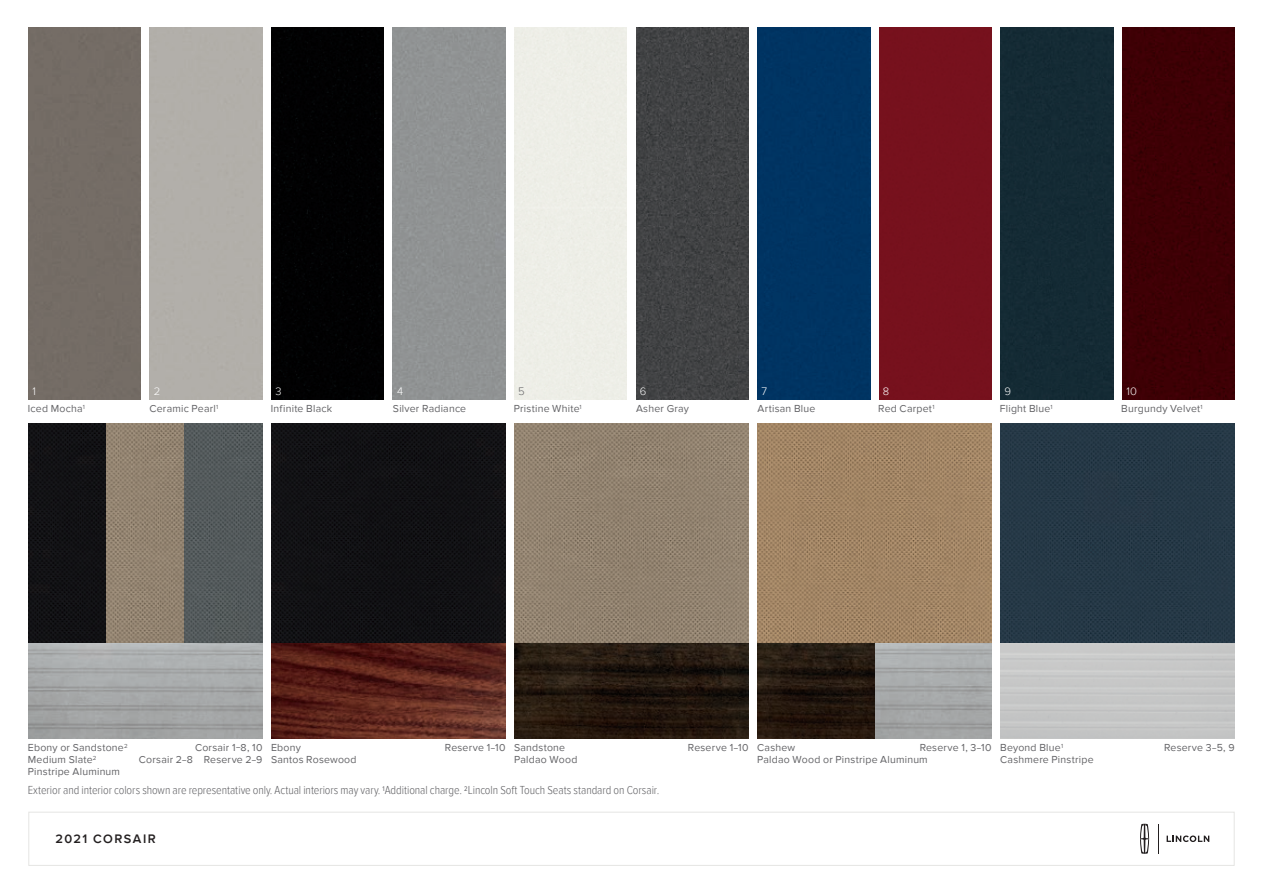
<style>
.page{position:relative;width:1263px;height:893px;background:#fff}
.page>*{position:absolute;margin:0;border:0;box-sizing:border-box;transform-origin:0 0}
.t1{font:600 12.75px "Proxima Nova";letter-spacing:.11em;color:#231f20}
.t2{font:300 12px "Proxima Nova Cond";letter-spacing:-.005em;color:#636366}
.t3{font:300 11.25px "Proxima Nova";color:#fff}
.t4{font:300 11.25px "Proxima Nova";color:#636366}
.t5{font:10.5px/12px "Proxima Nova";letter-spacing:.02em;color:#636366}
</style>
<div class="page">
<svg style="left:1140px;top:824px;width:9px;height:30px"></svg>
<svg style="left:1158px;top:824px;width:1px;height:29px"></svg>
<svg style="left:1166px;top:835px;width:43px;height:7px"></svg>
<div style="left:28px;top:812px;width:1206px;height:54px;border:1px solid #e5e5e3"></div>
<div style="left:28px;top:27px;width:113px;height:372px;background:#746c66"></div>
<div style="left:271px;top:27px;width:113px;height:372px;background:#010102"></div>
<img style="left:636px;top:27px;width:112px;height:372px">
<div style="left:757px;top:27px;width:113px;height:372px;background:#003463"></div>
<div style="left:879px;top:27px;width:112px;height:372px;background:#76111d"></div>
<div style="left:1000px;top:27px;width:113px;height:372px;background:#142a34"></div>
<div style="left:1122px;top:27px;width:112px;height:372px;background:#3e0004"></div>
<img style="left:28px;top:423px;width:234px;height:315px">
<img style="left:514px;top:423px;width:234px;height:315px">
<img style="left:757px;top:423px;width:234px;height:315px">
<img style="left:1000px;top:423px;width:234px;height:315px">
<img style="left:271px;top:423px;width:234px;height:315px">
<p class="t3" style="left:33px;top:385px;width:5px">1</p>
<p class="t3" style="left:154px;top:385px;width:8px">2</p>
<p class="t3" style="left:275px;top:385px;width:8px">3</p>
<p class="t3" style="left:397px;top:385px;width:8px">4</p>
<p class="t4" style="left:518px;top:385px;width:8px">5</p>
<p class="t3" style="left:640px;top:385px;width:8px">6</p>
<p class="t3" style="left:762px;top:385px;width:7px">7</p>
<p class="t3" style="left:883px;top:385px;width:8px">8</p>
<p class="t3" style="left:1004px;top:385px;width:8px">9</p>
<p class="t3" style="left:1126px;top:385px;width:12px">10</p>
<p class="t5" style="left:28px;top:403px;width:59px">Iced Mocha<sup>1</sup></p>
<p class="t5" style="left:149px;top:403px;width:70px">Ceramic Pearl<sup>1</sup></p>
<p class="t5" style="left:271px;top:403px;width:63px">Infinite Black</p>
<p class="t5" style="left:393px;top:403px;width:75px">Silver Radiance</p>
<p class="t5" style="left:514px;top:403px;width:69px">Pristine White<sup>1</sup></p>
<p class="t5" style="left:636px;top:403px;width:55px">Asher Gray</p>
<p class="t5" style="left:757px;top:403px;width:59px">Artisan Blue</p>
<p class="t5" style="left:878px;top:403px;width:58px">Red Carpet<sup>1</sup></p>
<p class="t5" style="left:1000px;top:403px;width:54px">Flight Blue<sup>1</sup></p>
<p class="t5" style="left:1121px;top:403px;width:83px">Burgundy Velvet<sup>1</sup></p>
<p class="t5" style="left:28px;top:742px;width:101px">Ebony or Sandstone<sup>2</sup></p>
<p class="t5" style="left:195px;top:742px;width:69px">Corsair 1–8, 10</p>
<p class="t5" style="left:28px;top:754px;width:70px">Medium Slate<sup>2</sup></p>
<p class="t5" style="left:139px;top:754px;width:125px">Corsair 2–8 Reserve 2–9</p>
<p class="t5" style="left:28px;top:766px;width:94px">Pinstripe Aluminum</p>
<p class="t5" style="left:271px;top:742px;width:31px">Ebony</p>
<p class="t5" style="left:445px;top:742px;width:62px">Reserve 1–10</p>
<p class="t5" style="left:271px;top:754px;width:87px">Santos Rosewood</p>
<p class="t5" style="left:514px;top:742px;width:53px">Sandstone</p>
<p class="t5" style="left:688px;top:742px;width:62px">Reserve 1–10</p>
<p class="t5" style="left:514px;top:754px;width:65px">Paldao Wood</p>
<p class="t5" style="left:757px;top:742px;width:40px">Cashew</p>
<p class="t5" style="left:757px;top:742px;width:236px;text-indent:162px">Reserve 1, 3–10<br>Paldao Wood or Pinstripe Aluminum</p>
<p class="t5" style="left:1000px;top:742px;width:64px">Beyond Blue<sup>1</sup></p>
<p class="t5" style="left:1164px;top:742px;width:72px">Reserve 3–5, 9</p>
<p class="t5" style="left:1000px;top:754px;width:95px">Cashmere Pinstripe</p>
<p class="t2" style="left:28px;top:784px;width:633px">Exterior and interior colors shown are representative only. Actual interiors may vary. <sup>1</sup>Additional charge. <sup>2</sup>Lincoln Soft Touch Seats standard on Corsair.</p>
<p class="t1" style="left:55px;top:831px;width:102px">2021 CORSAIR</p>
</div>
